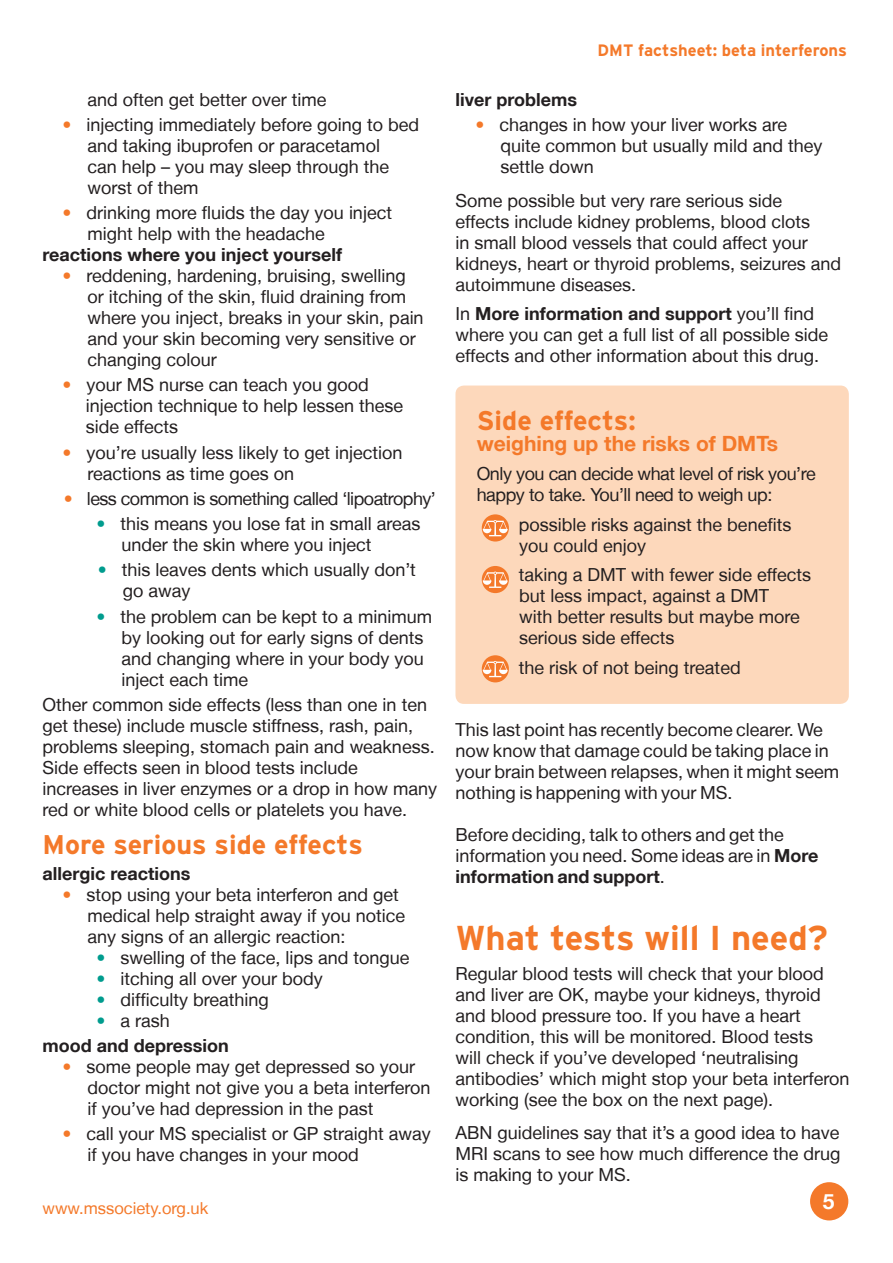
<style>
.page{position:relative;width:893px;height:1263px;background:#fff}
.page>*{position:absolute;margin:0;border:0;box-sizing:border-box;transform-origin:0 0}
.t1{font:700 34.5px "Interstate";color:#f4792a}
.t2{font:700 27px "Interstate";color:#f4792a}
.t3{font:700 21px "Helvetica Neue LT";color:#f4792a}
.t4{font:700 21px "Helvetica Neue LT";color:#fff}
.Text{font:18px/21px "Helvetica Neue LT";color:#231f20}
.t5{font:700 18px "Helvetica Neue LT";color:#231f20}
.Text-2{font:18px/21px "Helvetica Neue LT";letter-spacing:-.025em;color:#231f20}
.Text-3{font:18px "Helvetica Neue LT";letter-spacing:-.03em;color:#231f20}
.t6{font:700 16.5px "Interstate";color:#f4792a}
.t7{font:16.5px "Helvetica Neue LT";color:#f4792a}
.s1{color:#f4792a}
.s2{color:#009c8e}
.s3{font-weight:700}
</style>
<div class="page">
<div style="left:810px;top:1182px;width:38px;height:38px;background:#f4792a;border-radius:50%"></div>
<div style="left:455px;top:385px;width:394px;height:319px;background:#fdd8bb;border-radius:9px"></div>
<svg style="left:482px;top:514px;width:27px;height:27px"></svg>
<svg style="left:483px;top:520px;width:25px;height:16px"></svg>
<div style="left:482px;top:566px;width:27px;height:27px;background:#f4792a;border-radius:50%"></div>
<svg style="left:483px;top:571px;width:25px;height:17px"></svg>
<svg style="left:482px;top:655px;width:27px;height:27px"></svg>
<svg style="left:483px;top:661px;width:25px;height:16px"></svg>
<p class="Text" style="left:88px;top:88px;width:241px">and often get better over time</p>
<p class="Text" style="left:88px;top:114px;width:333px;text-indent:-25px"><span class="s1">•</span> injecting immediately before going to bed and taking ibuprofen or paracetamol<br>can help – you may sleep through the worst of them</p>
<p class="Text" style="left:88px;top:202px;width:306px;text-indent:-25px"><span class="s1">•</span> drinking more fluids the day you inject might help with the headache</p>
<p class="t5" style="left:43px;top:243px;width:301px">reactions where you inject yourself</p>
<p class="Text" style="left:63px;top:265px;width:345px;text-align:right"><span class="s1">•</span> reddening, hardening, bruising, swelling or itching of the skin, fluid draining from</p>
<p class="Text" style="left:88px;top:307px;width:338px">where you inject, breaks in your skin, pain</p>
<p class="Text" style="left:88px;top:328px;width:330px">and your skin becoming very sensitive or</p>
<p class="Text" style="left:88px;top:349px;width:131px">changing colour</p>
<p class="Text" style="left:86px;top:374px;width:319px;text-indent:-23px"><span class="s1">•</span> your MS nurse can teach you good injection technique to help lessen these side effects</p>
<p class="Text" style="left:88px;top:441px;width:317px;text-indent:-25px"><span class="s1">•</span> you’re usually less likely to get injection reactions as time goes on</p>
<p class="Text-3" style="left:64px;top:488px;width:374px"><span class="s1">•</span> less common is something called ‘lipoatrophy’</p>
<p class="Text" style="left:122px;top:513px;width:301px;text-indent:-25px"><span class="s2">•</span> this means you lose fat in small areas under the skin where you inject</p>
<p class="Text" style="left:123px;top:559px;width:295px;text-indent:-25px"><span class="s2">•</span> this leaves dents which usually don’t go away</p>
<p class="Text" style="left:122px;top:605px;width:312px;text-indent:-25px"><span class="s2">•</span> the problem can be kept to a minimum by looking out for early signs of dents and changing where in your body you inject each time</p>
<p class="Text" style="left:43px;top:694px;width:396px">Other common side effects (less than one in ten get these) include muscle stiffness, rash, pain, problems sleeping, stomach pain and weakness.<br>Side effects seen in blood tests include increases in liver enzymes or a drop in how many red or white blood cells or platelets you have.</p>
<p class="t2" style="left:43px;top:828px;width:322px">More serious side effects</p>
<p class="t5" style="left:43px;top:862px;width:149px">allergic reactions</p>
<p class="Text" style="left:88px;top:883px;width:319px;text-indent:-25px"><span class="s1">•</span> stop using your beta interferon and get medical help straight away if you notice any signs of an allergic reaction:</p>
<p class="Text" style="left:97px;top:946px;width:315px"><span class="s2">•</span> swelling of the face, lips and tongue</p>
<p class="Text" style="left:97px;top:967px;width:228px"><span class="s2">•</span> itching all over your body</p>
<p class="Text" style="left:97px;top:988px;width:174px"><span class="s2">•</span> difficulty breathing</p>
<p class="Text" style="left:97px;top:1009px;width:75px"><span class="s2">•</span> a rash</p>
<p class="t5" style="left:43px;top:1034px;width:188px">mood and depression</p>
<p class="Text" style="left:88px;top:1056px;width:345px;text-indent:-25px"><span class="s1">•</span> some people may get depressed so your doctor might not give you a beta interferon if you’ve had depression in the past</p>
<p class="Text" style="left:88px;top:1123px;width:345px;text-indent:-25px"><span class="s1">•</span> call your MS specialist or GP straight away if you have changes in your mood</p>
<p class="t7" style="left:43px;top:1198px;width:167px">www.mssociety.org.uk</p>
<p class="t6" style="left:598px;top:40px;width:251px">DMT factsheet: beta interferons</p>
<p class="t5" style="left:455px;top:88px;width:123px">liver problems</p>
<p class="Text" style="left:500px;top:114px;width:323px;text-indent:-25px"><span class="s1">•</span> changes in how your liver works are quite common but usually mild and they settle down</p>
<p class="Text" style="left:455px;top:189px;width:387px">Some possible but very rare serious side<br>effects include kidney problems, blood clots<br>in small blood vessels that could affect your kidneys, heart or thyroid problems, seizures and autoimmune diseases.</p>
<p class="Text" style="left:455px;top:303px;width:374px">In <span class="s3">More information and support</span> you’ll find where you can get a full list of all possible side effects and other information about this drug.</p>
<p class="t2" style="left:477px;top:404px;width:160px">Side effects:</p>
<p class="t3" style="left:477px;top:430px;width:303px">weighing up the risks of DMTs</p>
<p class="Text-2" style="left:477px;top:463px;width:340px">Only you can decide what level of risk you’re happy to take. You’ll need to weigh up:</p>
<p class="Text" style="left:519px;top:514px;width:274px">possible risks against the benefits you could enjoy</p>
<p class="Text" style="left:519px;top:564px;width:294px">taking a DMT with fewer side effects but less impact, against a DMT<br>with better results but maybe more serious side effects</p>
<p class="Text" style="left:519px;top:657px;width:223px">the risk of not being treated</p>
<p class="Text" style="left:455px;top:719px;width:385px">This last point has recently become clearer. We now know that damage could be taking place in your brain between relapses, when it might seem nothing is happening with your MS.</p>
<p class="Text" style="left:455px;top:824px;width:364px">Before deciding, talk to others and get the information you need. Some ideas are in <span class="s3">More information and support</span>.</p>
<p class="t1" style="left:455px;top:917px;width:374px">What tests will I need?</p>
<p class="Text" style="left:455px;top:962px;width:396px">Regular blood tests will check that your blood and liver are OK, maybe your kidneys, thyroid and blood pressure too. If you have a heart condition, this will be monitored. Blood tests<br>will check if you’ve developed ‘neutralising antibodies’ which might stop your beta interferon working (see the box on the next page).</p>
<p class="Text" style="left:455px;top:1122px;width:387px;text-align:justify">ABN guidelines say that it’s a good idea to have MRI scans to see how much difference the drug is making to your MS.</p>
<p class="t4" style="left:823px;top:1188px;width:13px">5</p>
</div>
